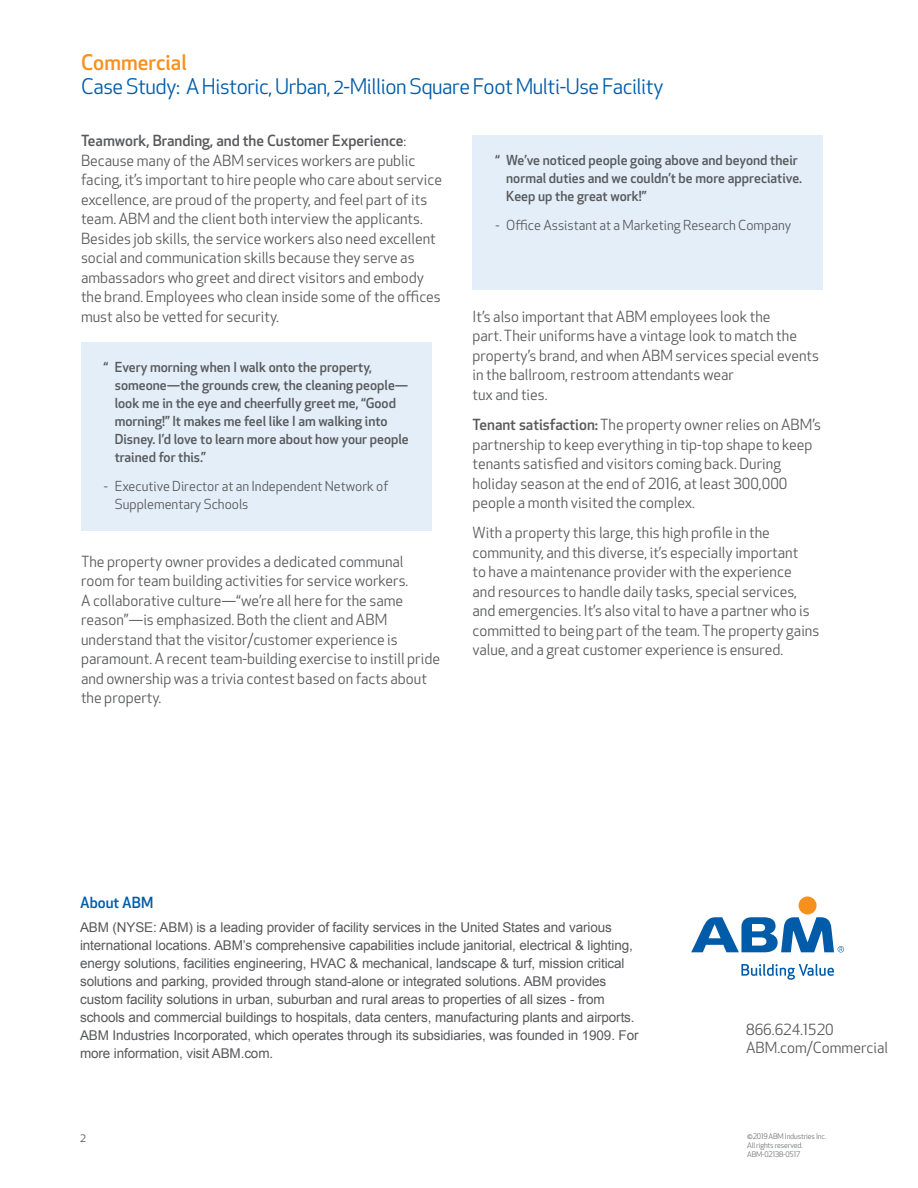
<style>
.page{position:relative;width:918px;height:1188px;background:#fff}
.page>*{position:absolute;margin:0;border:0;box-sizing:border-box;transform-origin:0 0}
.t1{font:21px "Apex New";letter-spacing:-.02em;color:#005ba8}
.t2{font:500 21px "Apex New";color:#f7911e}
.t3{font:15px/19.5px "Apex New";color:#58595b}
.t4{font:500 15px "Apex New";color:#005ba8}
.t5{font:13.5px/18px "Arial";letter-spacing:-.01em;color:#58595b}
.t6{font:500 13.5px/18px "Apex New";color:#58595b}
.t7{font:13.5px/18px "Apex New";color:#58595b}
.t8{font:12px "Apex New";color:#58595b}
.t9{font:7.5px/9px "Apex New";letter-spacing:-.02em;color:#717375}
.s1{font-weight:500}
</style>
<div class="page">
<div style="left:472px;top:135px;width:352px;height:154px;background:#e3eef9"></div>
<div style="left:81px;top:342px;width:351px;height:189px;background:#e3eef9"></div>
<div style="left:799px;top:896px;width:18px;height:18px;background:#f7911e;border-radius:50%"></div>
<svg style="left:741px;top:964px;width:93px;height:16px"></svg>
<svg style="left:691px;top:917px;width:153px;height:35px"></svg>
<h1 class="t2" style="left:81px;top:48px;width:107px">Commercial</h1>
<h1 class="t1" style="left:81px;top:73px;width:584px">Case Study: A Historic, Urban, 2-Million Square Foot Multi-Use Facility</h1>
<p class="t3" style="left:81px;top:131px;width:363px"><span class="s1">Teamwork, Branding, and the Customer Experience</span>:<br>Because many of the ABM services workers are public facing, it’s important to hire people who care about service excellence, are proud of the property, and feel part of its team. ABM and the client both interview the applicants.<br>Besides job skills, the service workers also need excellent social and communication skills because they serve as ambassadors who greet and direct visitors and embody the brand. Employees who clean inside some of the offices must also be vetted for security.</p>
<p class="t6" style="left:115px;top:358px;width:296px;text-indent:-11px">“ Every morning when I walk onto the property, someone—the grounds crew, the cleaning people— look me in the eye and cheerfully greet me, “Good morning!” It makes me feel like I am walking into Disney. I’d love to learn more about how your people trained for this.”</p>
<p class="t7" style="left:115px;top:477px;width:275px;text-indent:-11px">- Executive Director at an Independent Network of<br>Supplementary Schools</p>
<p class="t3" style="left:81px;top:551px;width:361px">The property owner provides a dedicated communal room for team building activities for service workers.<br>A collaborative culture—“we’re all here for the same reason”—is emphasized. Both the client and ABM understand that the visitor/customer experience is paramount. A recent team-building exercise to instill pride and ownership was a trivia contest based on facts about the property.</p>
<p class="t6" style="left:506px;top:151px;width:297px;text-indent:-11px">“ We’ve noticed people going above and beyond their normal duties and we couldn’t be more appreciative.<br>Keep up the great work!”</p>
<p class="t7" style="left:495px;top:216px;width:297px">- Office Assistant at a Marketing Research Company</p>
<p class="t3" style="left:472px;top:307px;width:348px">It’s also important that ABM employees look the<br>part. Their uniforms have a vintage look to match the property’s brand, and when ABM services special events in the ballroom, restroom attendants wear<br>tux and ties.</p>
<p class="t3" style="left:472px;top:415px;width:350px"><span class="s1">Tenant satisfaction:</span> The property owner relies on ABM’s partnership to keep everything in tip-top shape to keep tenants satisfied and visitors coming back. During holiday season at the end of 2016, at least 300,000 people a month visited the complex.</p>
<p class="t3" style="left:472px;top:523px;width:348px">With a property this large, this high profile in the community, and this diverse, it’s especially important<br>to have a maintenance provider with the experience<br>and resources to handle daily tasks, special services, and emergencies. It’s also vital to have a partner who is committed to being part of the team. The property gains value, and a great customer experience is ensured.</p>
<p class="t4" style="left:80px;top:892px;width:75px">About ABM</p>
<p class="t5" style="left:80px;top:919px;width:560px">ABM (NYSE: ABM) is a leading provider of facility services in the United States and various international locations. ABM’s comprehensive capabilities include janitorial, electrical &amp; lighting, energy solutions, facilities engineering, HVAC &amp; mechanical, landscape &amp; turf, mission critical solutions and parking, provided through stand-alone or integrated solutions. ABM provides custom facility solutions in urban, suburban and rural areas to properties of all sizes - from schools and commercial buildings to hospitals, data centers, manufacturing plants and airports.<br>ABM Industries Incorporated, which operates through its subsidiaries, was founded in 1909. For more information, visit ABM.com.</p>
<p class="t8" style="left:80px;top:1130px;width:7px">2</p>
<p class="t3" style="left:746px;top:1021px;width:143px;line-height:18px">866.624.1520<br>ABM.com/Commercial</p>
<p class="t9" style="left:747px;top:1132px;width:81px">©2019 ABM Industries Inc.<br>All rights reserved.<br>ABM-02138-0517</p>
</div>
